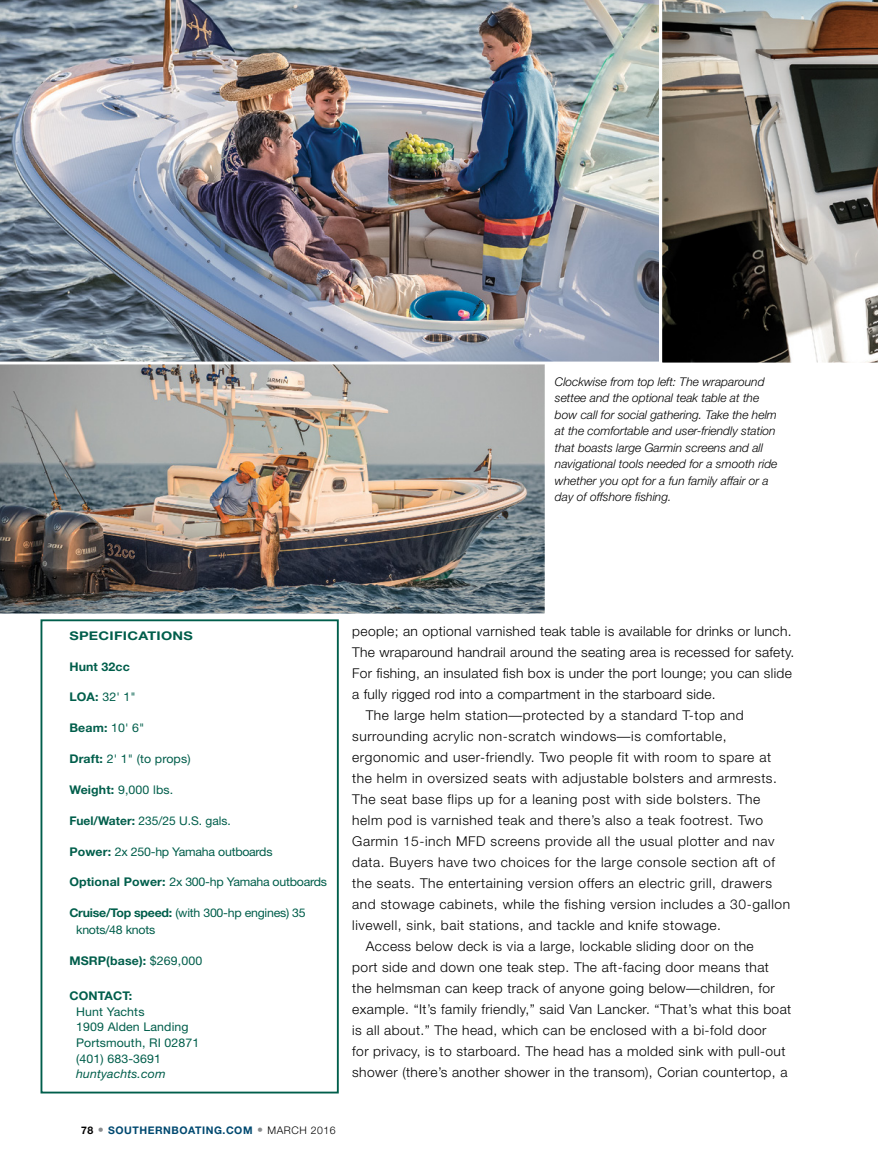
<style>
.page{position:relative;width:878px;height:1161px;background:#fff}
.page>*{position:absolute;margin:0;border:0;box-sizing:border-box;transform-origin:0 0}
.t1{font:300 13.5px "Helvetica Neue";letter-spacing:.03em;color:#000}
.t2{font:italic 300 12px/16.5px "Helvetica Neue";color:#000}
.t3{font:12px/17.1px "Helvetica Neue";letter-spacing:-.015em;color:#005e4b}
.t4{font:12px/15.6px "Helvetica Neue";letter-spacing:.01em;color:#005e4b}
.t5{font:700 12px "Helvetica Neue";letter-spacing:.01em;color:#005e4b}
.t6{font:700 12px "Helvetica Neue";letter-spacing:.01em;color:#005e4b;scale:1.2 1}
.t7{font:700 10.5px "Helvetica Neue";letter-spacing:.05em;color:#004970}
.s1{font-weight:700}
.s2{font-weight:400}
.s3{font-style:italic}
.s4{color:#000}
.s5{font-weight:300;font-size:12px;color:#8a8c8e}
.s6{font-weight:300;color:#000}
</style>
<div class="page">
<div style="left:40px;top:619px;width:299px;height:475px;border:2px solid #005e4b"></div>
<img style="left:0;top:364px;width:545px;height:250px">
<img style="left:0;top:0;width:659px;height:362px">
<svg style="left:662px;top:0;width:216px;height:363px;background:#746f68"></svg>
<p class="t2" style="left:555px;top:373px;width:224px">Clockwise from top left: The wraparound settee and the optional teak table at the bow call for social gathering. Take the helm at the comfortable and user-friendly station that boasts large Garmin screens and all navigational tools needed for a smooth ride whether you opt for a fun family affair or a day of offshore fishing.</p>
<p class="t6" style="left:69px;top:628px;width:104px">SPECIFICATIONS</p>
<p class="t5" style="left:69px;top:659px;width:62px">Hunt 32cc</p>
<p class="t3" style="left:69px;top:688px;width:68px"><span class="s1">LOA:</span> 32' 1"</p>
<p class="t5" style="left:69px;top:721px;width:77px">Beam: <span class="s2">10' 6"</span></p>
<p class="t3" style="left:69px;top:750px;width:123px"><span class="s1">Draft:</span> 2' 1" (to props)</p>
<p class="t3" style="left:69px;top:781px;width:105px"><span class="s1">Weight:</span> 9,000 lbs.</p>
<p class="t3" style="left:69px;top:812px;width:163px"><span class="s1">Fuel/Water:</span> 235/25 U.S. gals.</p>
<p class="t3" style="left:69px;top:843px;width:205px"><span class="s1">Power:</span> 2x 250-hp Yamaha outboards</p>
<p class="t3" style="left:69px;top:873px;width:259px"><span class="s1">Optional Power:</span> 2x 300-hp Yamaha outboards</p>
<p class="t3" style="left:76px;top:904px;width:231px;text-indent:-7px"><span class="s1">Cruise/Top speed:</span> (with 300-hp engines) 35 knots/48 knots</p>
<p class="t5" style="left:69px;top:953px;width:134px">MSRP(base): <span class="s2">$269,000</span></p>
<p class="t4" style="left:76px;top:988px;width:125px;text-indent:-7px"><span class="s1">CONTACT:<br></span>Hunt Yachts<br>1909 Alden Landing<br>Portsmouth, RI 02871 (401) 683-3691 <span class="s3">huntyachts.com</span></p>
<p class="t1" style="left:352px;top:623px;width:441px">people; an optional varnished teak table is available for drinks or lunch.</p>
<p class="t1" style="left:352px;top:644px;width:443px">The wraparound handrail around the seating area is recessed for safety.</p>
<p class="t1" style="left:352px;top:665px;width:441px">For fishing, an insulated fish box is under the port lounge; you can slide</p>
<p class="t1" style="left:352px;top:686px;width:365px">a fully rigged rod into a compartment in the starboard side.</p>
<p class="t1" style="left:366px;top:707px;width:379px">The large helm station—protected by a standard T-top and</p>
<p class="t1" style="left:352px;top:728px;width:376px">surrounding acrylic non-scratch windows—is comfortable,</p>
<p class="t1" style="left:352px;top:749px;width:420px">ergonomic and user-friendly. Two people fit with room to spare at</p>
<p class="t1" style="left:352px;top:770px;width:426px">the helm in oversized seats with adjustable bolsters and armrests.</p>
<p class="t1" style="left:352px;top:791px;width:409px">The seat base flips up for a leaning post with side bolsters. The</p>
<p class="t1" style="left:352px;top:812px;width:412px">helm pod is varnished teak and there’s also a teak footrest. Two</p>
<p class="t1" style="left:352px;top:833px;width:424px">Garmin 15-inch MFD screens provide all the usual plotter and nav</p>
<p class="t1" style="left:352px;top:854px;width:424px">data. Buyers have two choices for the large console section aft of</p>
<p class="t1" style="left:352px;top:875px;width:421px">the seats. The entertaining version offers an electric grill, drawers</p>
<p class="t1" style="left:352px;top:896px;width:439px">and stowage cabinets, while the fishing version includes a 30-gallon</p>
<p class="t1" style="left:352px;top:917px;width:370px">livewell, sink, bait stations, and tackle and knife stowage.</p>
<p class="t1" style="left:366px;top:938px;width:389px">Access below deck is via a large, lockable sliding door on the</p>
<p class="t1" style="left:352px;top:959px;width:418px">port side and down one teak step. The aft-facing door means that</p>
<p class="t1" style="left:352px;top:980px;width:424px">the helmsman can keep track of anyone going below—children, for</p>
<p class="t1" style="left:352px;top:1001px;width:440px">example. “It’s family friendly,” said Van Lancker. “That’s what this boat</p>
<p class="t1" style="left:352px;top:1022px;width:416px">is all about.” The head, which can be enclosed with a bi-fold door</p>
<p class="t1" style="left:352px;top:1043px;width:435px">for privacy, is to starboard. The head has a molded sink with pull-out</p>
<p class="t1" style="left:352px;top:1064px;width:437px">shower (there’s another shower in the transom), Corian countertop, a</p>
<p class="t7" style="left:81px;top:1124px;width:256px"><span class="s4">78</span> <span class="s5">•</span> SOUTHERNBOATING.COM <span class="s5">•</span> <span class="s6">MARCH 2016</span></p>
</div>
